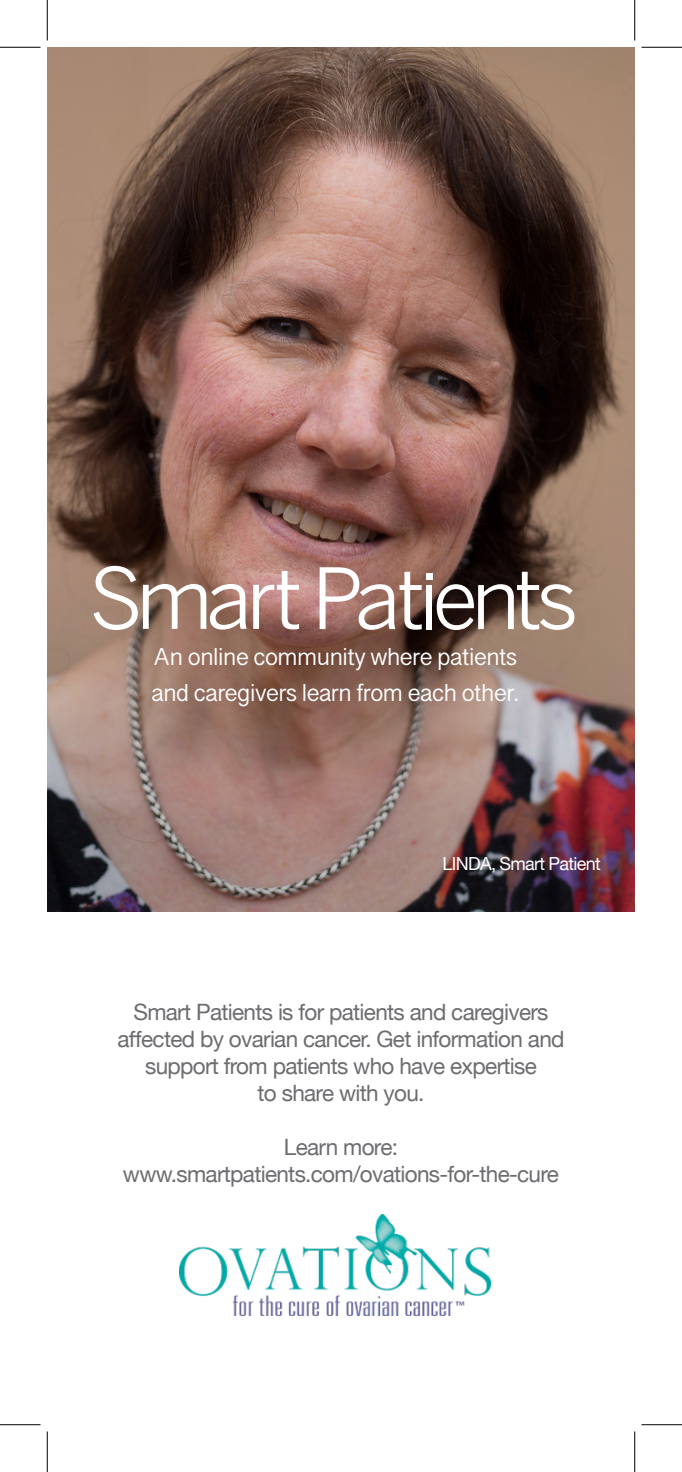
<style>
.page{position:relative;width:682px;height:1472px;background:#fff}
.page>*{position:absolute;margin:0;border:0;box-sizing:border-box;transform-origin:0 0}
.t1{font:24.75px "Myanmar Sangam MN";letter-spacing:-.02em;color:#fff}
.t2{font:22.5px "Helvetica Neue";letter-spacing:-.03em;color:#6c6d70}
.t3{font:18px "Helvetica Neue";letter-spacing:-.04em;color:#fff}
</style>
<div class="page">
<img style="left:47px;top:47px;width:587px;height:864px">
<img style="left:179px;top:1214px;width:312px;height:101px">
<svg style="left:94px;top:566px;width:153px;height:64px"></svg>
<svg style="left:253px;top:571px;width:46px;height:58px"></svg>
<svg style="left:320px;top:567px;width:254px;height:63px"></svg>
<hr style="left:0;top:47px;width:40px;height:1px;background:#000">
<hr style="left:641px;top:47px;width:41px;height:1px;background:#000">
<hr style="left:0;top:1424px;width:40px;height:1px;background:#000">
<hr style="left:641px;top:1424px;width:41px;height:1px;background:#000">
<hr style="left:47px;top:0;width:1px;height:40px;background:#000">
<hr style="left:47px;top:1431px;width:1px;height:41px;background:#000">
<hr style="left:634px;top:0;width:1px;height:40px;background:#000">
<hr style="left:634px;top:1431px;width:1px;height:41px;background:#000">
<p class="t1" style="left:153px;top:641px;width:366px">An online community where patients</p>
<p class="t1" style="left:151px;top:677px;width:369px">and caregivers learn from each other.</p>
<p class="t3" style="left:442px;top:850px;width:160px">LINDA, Smart Patient</p>
<p class="t2" style="left:133px;top:995px;width:416px">Smart Patients is for patients and caregivers</p>
<p class="t2" style="left:117px;top:1022px;width:448px">affected by ovarian cancer. Get information and</p>
<p class="t2" style="left:145px;top:1049px;width:393px">support from patients who have expertise</p>
<p class="t2" style="left:257px;top:1076px;width:168px">to share with you.</p>
<p class="t2" style="left:284px;top:1130px;width:116px">Learn more:</p>
<p class="t2" style="left:123px;top:1157px;width:437px">www.smartpatients.com/ovations-for-the-cure</p>
</div>
